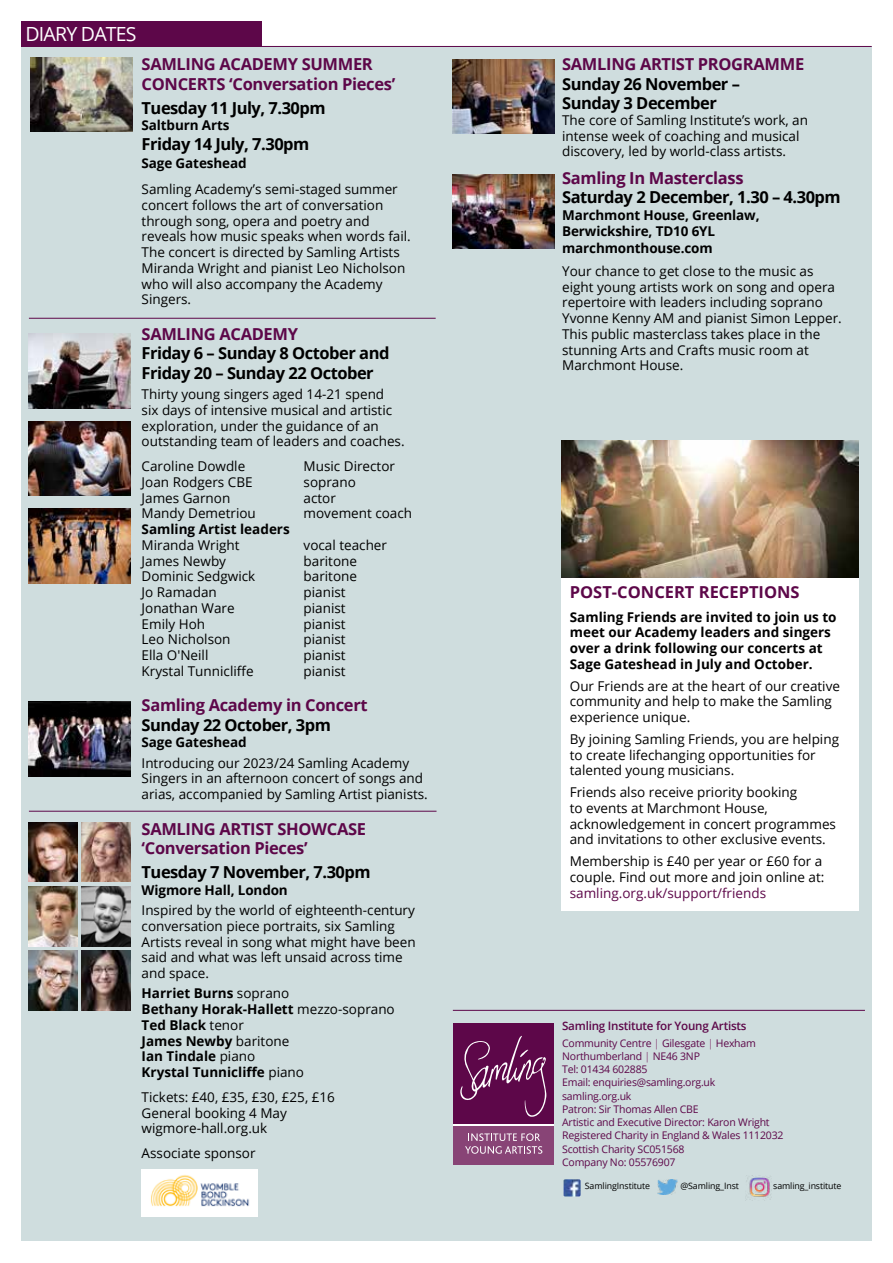
<style>
.page{position:relative;width:893px;height:1263px;background:#fff}
.page>*{position:absolute;margin:0;border:0;box-sizing:border-box;transform-origin:0 0}
.t1{font:19.5px "Open Sans";letter-spacing:-.04em;color:#fff}
.t2{font:700 16.5px/19.5px "Open Sans";letter-spacing:-.03em;color:#000}
.t3{font:700 16.5px/19.8px "Open Sans";letter-spacing:-.02em;color:#5d0749}
.t4{font:700 16.5px "Open Sans";color:#5d0749}
.t5{font:13.5px/15.8px "Open Sans";color:#000}
.t6{font:700 13.5px/15.8px "Open Sans";color:#000}
.t7{font:13.5px "Open Sans";color:#5d0749}
.t8{font:600 11.7px "Open Sans";letter-spacing:-.02em;color:#5d0749}
.t9{font:10.5px/13.2px "Open Sans";letter-spacing:-.02em;color:#5d0749}
.t10{font:8.85px "Open Sans";letter-spacing:-.01em;color:#000}
.s1{font-weight:400}
.s2{color:#8e5280}
</style>
<div class="page">
<div style="left:22px;top:46px;width:850px;height:1195px;background:#cfddde"></div>
<hr style="left:21px;top:46px;width:851px;height:1px;background:#5d0749">
<hr style="left:29px;top:318px;width:407px;height:1px;background:#5d0749">
<hr style="left:453px;top:1010px;width:412px;height:1px;background:#5d0749">
<div style="left:21px;top:21px;width:241px;height:25px;background:#5d0749"></div>
<hr style="left:453px;top:1123px;width:101px;height:4px;background:#fff">
<div style="left:453px;top:1023px;width:101px;height:101px;background:#5d0749"></div>
<div style="left:453px;top:1126px;width:101px;height:38px;background:#884476"></div>
<svg style="left:460px;top:1035px;width:87px;height:82px"></svg>
<svg style="left:465px;top:1133px;width:77px;height:21px"></svg>
<img style="left:658px;top:1179px;width:19px;height:16px">
<img style="left:564px;top:1179px;width:17px;height:17px">
<img style="left:746px;top:1175px;width:26px;height:26px">
<img style="left:30px;top:57px;width:102px;height:75px">
<img style="left:29px;top:334px;width:102px;height:74px">
<img style="left:453px;top:60px;width:102px;height:74px">
<img style="left:28px;top:702px;width:102px;height:74px">
<img style="left:29px;top:421px;width:102px;height:75px">
<img style="left:28px;top:509px;width:102px;height:74px">
<img style="left:453px;top:174px;width:102px;height:75px">
<div style="left:561px;top:577px;width:298px;height:334px;background:#fff"></div>
<img style="left:561px;top:441px;width:298px;height:136px">
<hr style="left:29px;top:811px;width:407px;height:1px;background:#5d0749">
<img style="left:29px;top:822px;width:49px;height:60px">
<img style="left:29px;top:886px;width:49px;height:60px">
<img style="left:29px;top:950px;width:49px;height:60px">
<img style="left:82px;top:822px;width:49px;height:60px">
<img style="left:82px;top:886px;width:49px;height:60px">
<img style="left:82px;top:950px;width:49px;height:60px">
<img style="left:141px;top:1169px;width:117px;height:47px">
<h1 class="t1" style="left:26px;top:20px;width:113px">DIARY DATES</h1>
<p class="t3" style="left:142px;top:54px;width:255px">SAMLING ACADEMY SUMMER<br>CONCERTS ‘Conversation Pieces’</p>
<p class="t2" style="left:142px;top:98px;width:186px">Tuesday 11 July, 7.30pm</p>
<p class="t6" style="left:142px;top:117px;width:89px">Saltburn Arts</p>
<p class="t2" style="left:142px;top:134px;width:169px">Friday 14 July, 7.30pm</p>
<p class="t6" style="left:142px;top:155px;width:106px">Sage Gateshead</p>
<p class="t5" style="left:142px;top:181px;width:271px">Samling Academy’s semi-staged summer concert follows the art of conversation through song, opera and poetry and reveals how music speaks when words fail.<br>The concert is directed by Samling Artists Miranda Wright and pianist Leo Nicholson who will also accompany the Academy Singers.</p>
<p class="t3" style="left:142px;top:323px;width:158px">SAMLING ACADEMY</p>
<p class="t2" style="left:142px;top:343px;width:249px">Friday 6 – Sunday 8 October and<br>Friday 20 – Sunday 22 October</p>
<p class="t5" style="left:142px;top:386px;width:265px">Thirty young singers aged 14-21 spend<br>six days of intensive musical and artistic exploration, under the guidance of an outstanding team of leaders and coaches.</p>
<p class="t5" style="left:142px;top:458px;width:105px">Caroline Dowdle</p>
<p class="t5" style="left:304px;top:458px;width:93px">Music Director</p>
<p class="t5" style="left:142px;top:474px;width:113px">Joan Rodgers CBE</p>
<p class="t5" style="left:304px;top:474px;width:54px">soprano</p>
<p class="t5" style="left:142px;top:489px;width:90px">James Garnon</p>
<p class="t5" style="left:304px;top:489px;width:34px">actor</p>
<p class="t5" style="left:142px;top:505px;width:116px">Mandy Demetriou</p>
<p class="t5" style="left:304px;top:505px;width:110px">movement coach</p>
<p class="t6" style="left:142px;top:521px;width:150px">Samling Artist leaders</p>
<p class="t5" style="left:142px;top:537px;width:100px">Miranda Wright</p>
<p class="t5" style="left:304px;top:537px;width:85px">vocal teacher</p>
<p class="t5" style="left:142px;top:552px;width:86px">James Newby</p>
<p class="t5" style="left:304px;top:552px;width:55px">baritone</p>
<p class="t5" style="left:142px;top:568px;width:115px">Dominic Sedgwick</p>
<p class="t5" style="left:304px;top:568px;width:55px">baritone</p>
<p class="t5" style="left:142px;top:584px;width:77px">Jo Ramadan</p>
<p class="t5" style="left:304px;top:584px;width:44px">pianist</p>
<p class="t5" style="left:142px;top:600px;width:95px">Jonathan Ware</p>
<p class="t5" style="left:304px;top:600px;width:44px">pianist</p>
<p class="t5" style="left:142px;top:615px;width:65px">Emily Hoh</p>
<p class="t5" style="left:304px;top:615px;width:44px">pianist</p>
<p class="t5" style="left:142px;top:631px;width:91px">Leo Nicholson</p>
<p class="t5" style="left:304px;top:631px;width:44px">pianist</p>
<p class="t5" style="left:142px;top:647px;width:68px">Ella O'Neill</p>
<p class="t5" style="left:304px;top:647px;width:44px">pianist</p>
<p class="t5" style="left:142px;top:663px;width:113px">Krystal Tunnicliffe</p>
<p class="t5" style="left:304px;top:663px;width:44px">pianist</p>
<p class="t3" style="left:142px;top:695px;width:228px">Samling Academy in Concert</p>
<p class="t2" style="left:142px;top:715px;width:191px">Sunday 22 October, 3pm</p>
<p class="t6" style="left:142px;top:734px;width:106px">Sage Gateshead</p>
<p class="t5" style="left:142px;top:754px;width:288px">Introducing our 2023/24 Samling Academy<br>Singers in an afternoon concert of songs and arias, accompanied by Samling Artist pianists.</p>
<p class="t3" style="left:142px;top:818px;width:226px">SAMLING ARTIST SHOWCASE ‘Conversation Pieces’</p>
<p class="t2" style="left:142px;top:862px;width:231px">Tuesday 7 November, 7.30pm</p>
<p class="t6" style="left:142px;top:882px;width:148px">Wigmore Hall, London</p>
<p class="t5" style="left:142px;top:902px;width:276px">Inspired by the world of eighteenth-century conversation piece portraits, six Samling Artists reveal in song what might have been said and what was left unsaid across time and space.</p>
<p class="t6" style="left:142px;top:985px;width:255px">Harriet Burns <span class="s1">soprano<br></span>Bethany Horak-Hallett <span class="s1">mezzo-soprano<br></span>Ted Black <span class="s1">tenor<br></span>James Newby <span class="s1">baritone<br></span>Ian Tindale <span class="s1">piano<br></span>Krystal Tunnicliffe <span class="s1">piano</span></p>
<p class="t5" style="left:142px;top:1089px;width:195px">Tickets: £40, £35, £30, £25, £16<br>General booking 4 May wigmore-hall.org.uk</p>
<p class="t5" style="left:142px;top:1145px;width:116px">Associate sponsor</p>
<p class="t3" style="left:562px;top:54px;width:244px">SAMLING ARTIST PROGRAMME</p>
<p class="t2" style="left:562px;top:73px;width:179px">Sunday 26 November –<br>Sunday 3 December</p>
<p class="t5" style="left:562px;top:112px;width:247px">The core of Samling Institute’s work, an intense week of coaching and musical discovery, led by world-class artists.</p>
<p class="t3" style="left:562px;top:167px;width:183px">Samling In Masterclass</p>
<p class="t2" style="left:562px;top:187px;width:280px">Saturday 2 December, 1.30 – 4.30pm</p>
<p class="t6" style="left:562px;top:206px;width:199px;line-height:16.5px">Marchmont House, Greenlaw,<br>Berwickshire, TD10 6YL marchmonthouse.com</p>
<p class="t5" style="left:562px;top:263px;width:281px">Your chance to get close to the music as eight young artists work on song and opera repertoire with leaders including soprano Yvonne Kenny AM and pianist Simon Lepper.<br>This public masterclass takes place in the stunning Arts and Crafts music room at Marchmont House.</p>
<p class="t4" style="left:570px;top:581px;width:231px">POST-CONCERT RECEPTIONS</p>
<p class="t6" style="left:570px;top:608px;width:268px">Samling Friends are invited to join us to meet our Academy leaders and singers over a drink following our concerts at Sage Gateshead in July and October.</p>
<p class="t5" style="left:570px;top:677px;width:272px">Our Friends are at the heart of our creative community and help to make the Samling experience unique.</p>
<p class="t5" style="left:570px;top:731px;width:271px">By joining Samling Friends, you are helping to create lifechanging opportunities for talented young musicians.</p>
<p class="t5" style="left:570px;top:784px;width:268px">Friends also receive priority booking<br>to events at Marchmont House, acknowledgement in concert programmes and invitations to other exclusive events.</p>
<p class="t5" style="left:570px;top:853px;width:256px">Membership is £40 per year or £60 for a couple. Find out more and join online at:</p>
<p class="t7" style="left:570px;top:883px;width:198px">samling.org.uk/support/friends</p>
<p class="t8" style="left:562px;top:1018px;width:186px">Samling Institute for Young Artists</p>
<p class="t9" style="left:562px;top:1036px;width:223px">Community Centre <span class="s2">|</span> Gilesgate <span class="s2">|</span> Hexham<br>Northumberland <span class="s2">|</span> NE46 3NP<br>Tel: 01434 602885<br>Email: enquiries@samling.org.uk samling.org.uk<br>Patron: Sir Thomas Allen CBE<br>Artistic and Executive Director: Karon Wright<br>Registered Charity in England &amp; Wales 1112032<br>Scottish Charity SC051568<br>Company No: 05576907</p>
<p class="t10" style="left:585px;top:1180px;width:67px">SamlingInstitute</p>
<p class="t10" style="left:680px;top:1180px;width:60px">@Samling_Inst</p>
<p class="t10" style="left:773px;top:1179px;width:70px">samling_institute</p>
</div>
